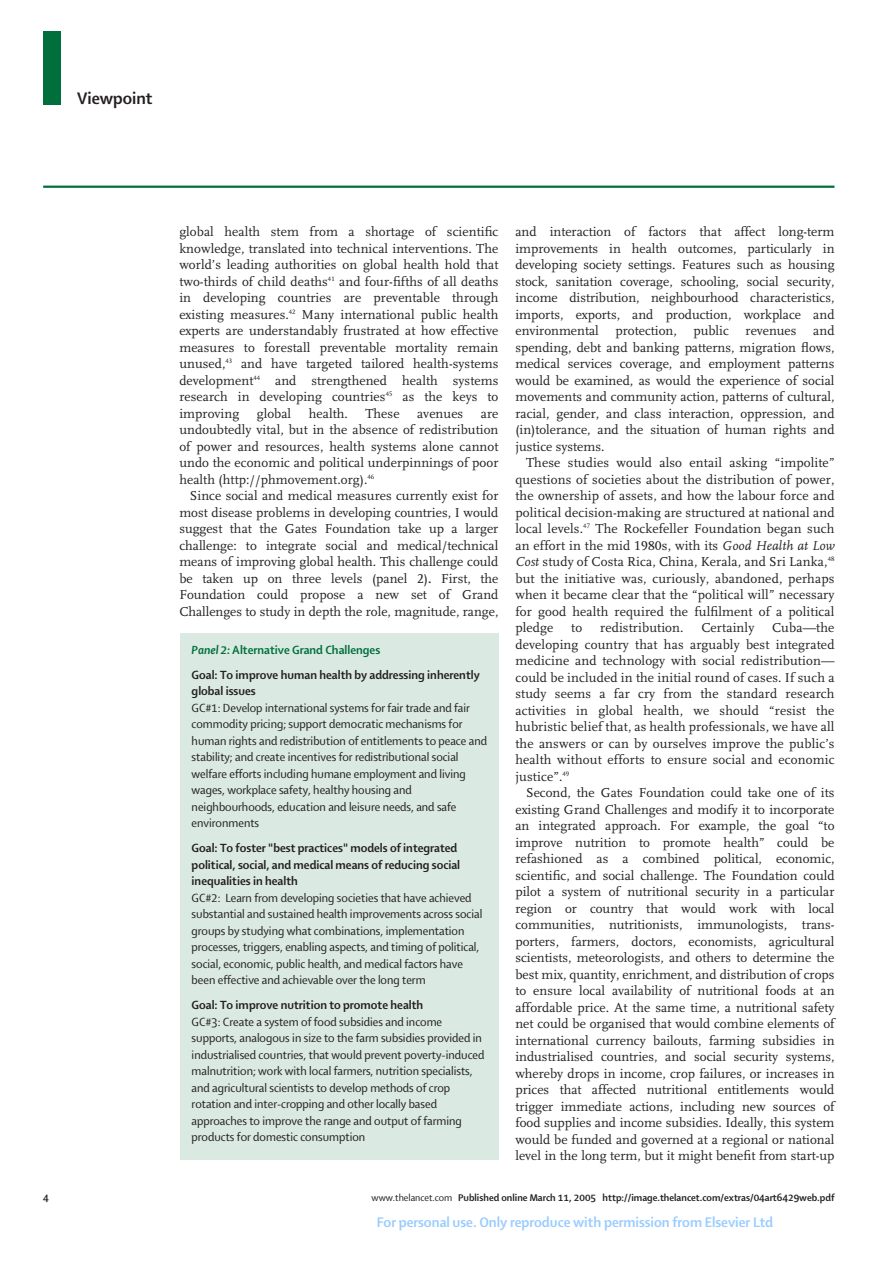
<style>
.page{position:relative;width:893px;height:1263px;background:#fff}
.page>*{position:absolute;margin:0;border:0;box-sizing:border-box;transform-origin:0 0}
.t1{font:18px "Shaker RB";color:#231f20}
.t2{font:15px "Shaker RB";color:#9cf}
.t3{font:13.5px/16.5px "Scala LF";letter-spacing:.005em;color:#231f20;text-align:justify}
.t4{font:12.75px/16.5px "Shaker R";color:#231f20}
.t5{font:12.75px/16.5px "Shaker RB";color:#231f20}
.t6{font:10.5px "Shaker RB";color:#231f20}
.s1{font-weight:700}
.s2{font-family:"Shaker RBI";color:#006f3c}
.s3{color:#006f3c}
.s4{font-style:italic}
.s5{font-family:"Shaker R"}
</style>
<div class="page">
<div style="left:43px;top:32px;width:17px;height:72px;background:#006f3c"></div>
<hr style="left:43px;top:186px;width:791px;height:2px;background:#006f3c">
<div style="left:180px;top:633px;width:318px;height:527px;background:#dae9e1"></div>
<h1 class="t1" style="left:77px;top:92px;width:77px">Viewpoint</h1>
<p class="t3" style="left:179px;top:224px;width:320px">global health stem from a shortage of scientific knowledge, translated into technical interventions. The world’s leading authorities on global health hold that two-thirds of child deaths<sup>41</sup> and four-fifths of all deaths in developing countries are preventable through existing measures.<sup>42</sup> Many international public health experts are understandably frustrated at how effective measures to forestall preventable mortality remain unused,<sup>43</sup> and have targeted tailored health-systems development<sup>44</sup> and strengthened health systems research in developing countries<sup>45</sup> as the keys to improving</p>
<p class="t3" style="left:257px;top:406px;width:36px">global</p>
<p class="t3" style="left:309px;top:406px;width:41px">health.</p>
<p class="t3" style="left:365px;top:406px;width:36px">These</p>
<p class="t3" style="left:417px;top:406px;width:48px">avenues</p>
<p class="t3" style="left:179px;top:406px;width:320px;text-indent:301px">are undoubtedly vital, but in the absence of redistribution of power and resources, health systems alone cannot undo the economic and political underpinnings of poor health (http://phmovement.org).<sup>46</sup></p>
<p class="t3" style="left:179px;top:488px;width:320px;text-indent:11px">Since social and medical measures currently exist for most disease problems in developing countries, I would suggest that the Gates Foundation take up a larger challenge: to integrate social and medical/technical means of improving global health. This challenge could be taken up on three levels (panel 2)<span class="s1">.</span> First, the Foundation could propose a new set of Grand Challenges to study in depth the role, magnitude, range,</p>
<p class="t5" style="left:192px;top:638px;width:289px;line-height:25px"><span class="s2">Panel 2:</span> <span class="s3">Alternative Grand Challenges<br></span>Goal: To improve human health by addressing inherently</p>
<p class="t5" style="left:192px;top:684px;width:66px">global issues</p>
<p class="t4" style="left:192px;top:700px;width:297px">GC#1: Develop international systems for fair trade and fair commodity pricing; support democratic mechanisms for human rights and redistribution of entitlements to peace and stability; and create incentives for redistributional social welfare efforts including humane employment and living wages, workplace safety, healthy housing and neighbourhoods, education and leisure needs, and safe environments</p>
<p class="t5" style="left:192px;top:841px;width:270px">Goal: To foster "best practices" models of integrated political, social, and medical means of reducing social inequalities in health</p>
<p class="t4" style="left:192px;top:890px;width:292px">GC#2: Learn from developing societies that have achieved substantial and sustained health improvements across social groups by studying what combinations, implementation processes, triggers, enabling aspects, and timing of political, social, economic, public health, and medical factors have been effective and achievable over the long term</p>
<p class="t5" style="left:192px;top:998px;width:233px">Goal: To improve nutrition to promote health</p>
<p class="t4" style="left:192px;top:1014px;width:294px">GC#3: Create a system of food subsidies and income supports, analogous in size to the farm subsidies provided in industrialised countries, that would prevent poverty-induced malnutrition; work with local farmers, nutrition specialists, and agricultural scientists to develop methods of crop rotation and inter-cropping and other locally based approaches to improve the range and output of farming products for domestic consumption</p>
<p class="t3" style="left:515px;top:224px;width:320px">and interaction of factors that affect long-term improvements in health outcomes, particularly in developing society settings. Features such as housing stock, sanitation coverage, schooling, social security, income distribution, neighbourhood characteristics, imports, exports, and production, workplace and environmental protection, public revenues and spending, debt and banking patterns, migration flows, medical services coverage, and employment patterns would be examined, as would the experience of social movements and community action, patterns of cultural, racial, gender, and class interaction, oppression, and (in)tolerance, and the situation of human rights and justice systems.</p>
<p class="t3" style="left:515px;top:455px;width:320px;text-indent:11px">These studies would also entail asking “impolite” questions of societies about the distribution of power, the ownership of assets, and how the labour force and political decision-making are structured at national and local levels.<sup>47</sup> The Rockefeller Foundation began such an effort in the mid 1980s, with its <span class="s4">Good Health at Low Cost</span> study of Costa Rica, China, Kerala, and Sri Lanka,<sup>48 </sup>but the initiative was, curiously, abandoned, perhaps when it became clear that the “political will” necessary for good health required the fulfilment of a political pledge</p>
<p class="t3" style="left:515px;top:620px;width:320px;text-indent:257px">Cuba—the developing country that has arguably best integrated medicine and technology with social redistribution— could be included in the initial round of cases. If such a study seems a far cry from the standard research activities in global health, we should “resist the hubristic belief that, as health professionals, we have all the answers or can by ourselves improve the public’s health without efforts to ensure social and economic justice”.<sup>49</sup></p>
<p class="t3" style="left:515px;top:785px;width:320px;text-indent:11px">Second, the Gates Foundation could take one of its existing Grand Challenges and modify it to incorporate an integrated approach. For example, the goal “to improve nutrition to promote health” could be refashioned as a combined political, economic, scientific, and social challenge. The Foundation could pilot a system of nutritional security in a particular region or country that would work with local communities, nutritionists, immunologists, trans&shy;porters, farmers, doctors, economists, agricultural scientists, meteorologists, and others to determine the best mix, quantity, enrichment, and distribution of crops to ensure local availability of nutritional foods at an affordable price. At the same time, a nutritional safety net could be organised that would combine elements of international currency bailouts, farming subsidies in industrialised countries, and social security systems, whereby drops in income, crop failures, or increases in prices that affected nutritional entitlements would trigger immediate actions, including new sources of food supplies and income subsidies. Ideally, this system would be funded and governed at a regional or national level in the long term, but it might benefit from start-up</p>
<p class="t3" style="left:571px;top:620px;width:12px">to</p>
<p class="t3" style="left:600px;top:620px;width:85px">redistribution.</p>
<p class="t3" style="left:701px;top:620px;width:54px">Certainly</p>
<p class="t6" style="left:43px;top:1194px;width:7px">4</p>
<p class="t6" style="left:371px;top:1194px;width:464px"><span class="s5">www.thelancet.com</span> Published online March 11, 2005 http://image.thelancet.com/extras/04art6429web.pdf</p>
<p class="t2" style="left:376px;top:1216px;width:398px">For personal use. Only reproduce with permission from Elsevier Ltd</p>
</div>
